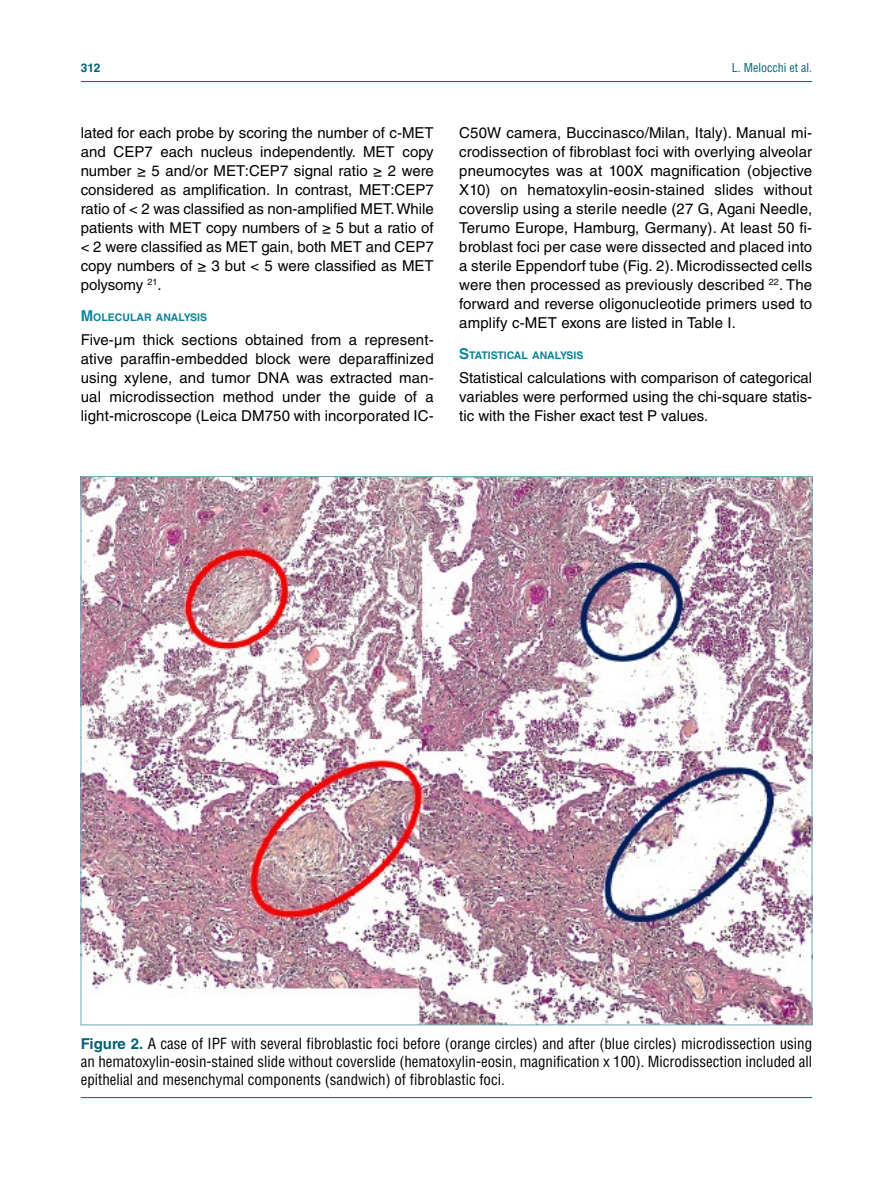
<style>
.page{position:relative;width:893px;height:1191px;background:#fff}
.page>*{position:absolute;margin:0;border:0;box-sizing:border-box;transform-origin:0 0}
.t1{font:15px/19px "Helvetica LT Std";color:#000;text-align:justify}
.t2{font:condensed 15px/18px "Helvetica LT Std";color:#000;text-align:justify}
.t3{font:condensed 12px "Helvetica LT Std";color:#006375}
.t4{font:700 12px "Helvetica LT Std";color:#006375}
.t5{font:700 10.5px "Helvetica LT Std";color:#0c8495}
.s1{font-size:15px}
.s2{font-weight:700;font-stretch:normal;color:#006375}
</style>
<div class="page">
<hr style="left:81px;top:81px;width:731px;height:1px;background:#006375">
<img style="left:83px;top:478px;width:727px;height:545px">
<hr style="left:81px;top:1097px;width:731px;height:1px;background:#006375">
<p class="t4" style="left:81px;top:61px;width:21px">312</p>
<p class="t3" style="left:732px;top:61px;width:82px">L. Melocchi et al.</p>
<p class="t1" style="left:81px;top:124px;width:354px">lated for each probe by scoring the number of c-MET and CEP7 each nucleus independently. MET copy number ≥ 5 and/or MET:CEP7 signal ratio ≥ 2 were considered as amplification. In contrast, MET:CEP7 ratio of &lt; 2 was classified as non-amplified MET. While patients with MET copy numbers of ≥ 5 but a ratio of &lt; 2 were classified as MET gain, both MET and CEP7 copy numbers of ≥ 3 but &lt; 5 were classified as MET polysomy <sup>21</sup>.</p>
<p class="t5" style="left:81px;top:311px;width:128px"><span class="s1">M</span> OLECULAR ANALYSIS</p>
<p class="t1" style="left:81px;top:330px;width:354px">Five-µm thick sections obtained from a represent&shy;ative paraffin-embedded block were deparaffinized using xylene, and tumor DNA was extracted man&shy;ual microdissection method under the guide of a light-microscope (Leica DM750 with incorporated IC-</p>
<p class="t1" style="left:459px;top:123px;width:354px">C50W camera, Buccinasco/Milan, Italy). Manual mi&shy;crodissection of fibroblast foci with overlying alveolar pneumocytes was at 100X magnification (objective X10) on hematoxylin-eosin-stained slides without coverslip using a sterile needle (27 G, Agani Needle, Terumo Europe, Hamburg, Germany). At least 50 fi&shy;broblast foci per case were dissected and placed into a sterile Eppendorf tube (Fig. 2). Microdissected cells were then processed as previously described <sup>22</sup>. The forward and reverse oligonucleotide primers used to amplify c-MET exons are listed in Table I.</p>
<p class="t5" style="left:459px;top:349px;width:126px"><span class="s1">S</span>TATISTICAL ANALYSIS</p>
<p class="t1" style="left:459px;top:368px;width:354px">Statistical calculations with comparison of categorical variables were performed using the chi-square statis&shy;tic with the Fisher exact test P values.</p>
<p class="t2" style="left:81px;top:1034px;width:733px"><span class="s2">Figure 2.</span> A case of IPF with several fibroblastic foci before (orange circles) and after (blue circles) microdissection using an hematoxylin-eosin-stained slide without coverslide (hematoxylin-eosin, magnification x 100). Microdissection included all epithelial and mesenchymal components (sandwich) of fibroblastic foci.</p>
</div>
